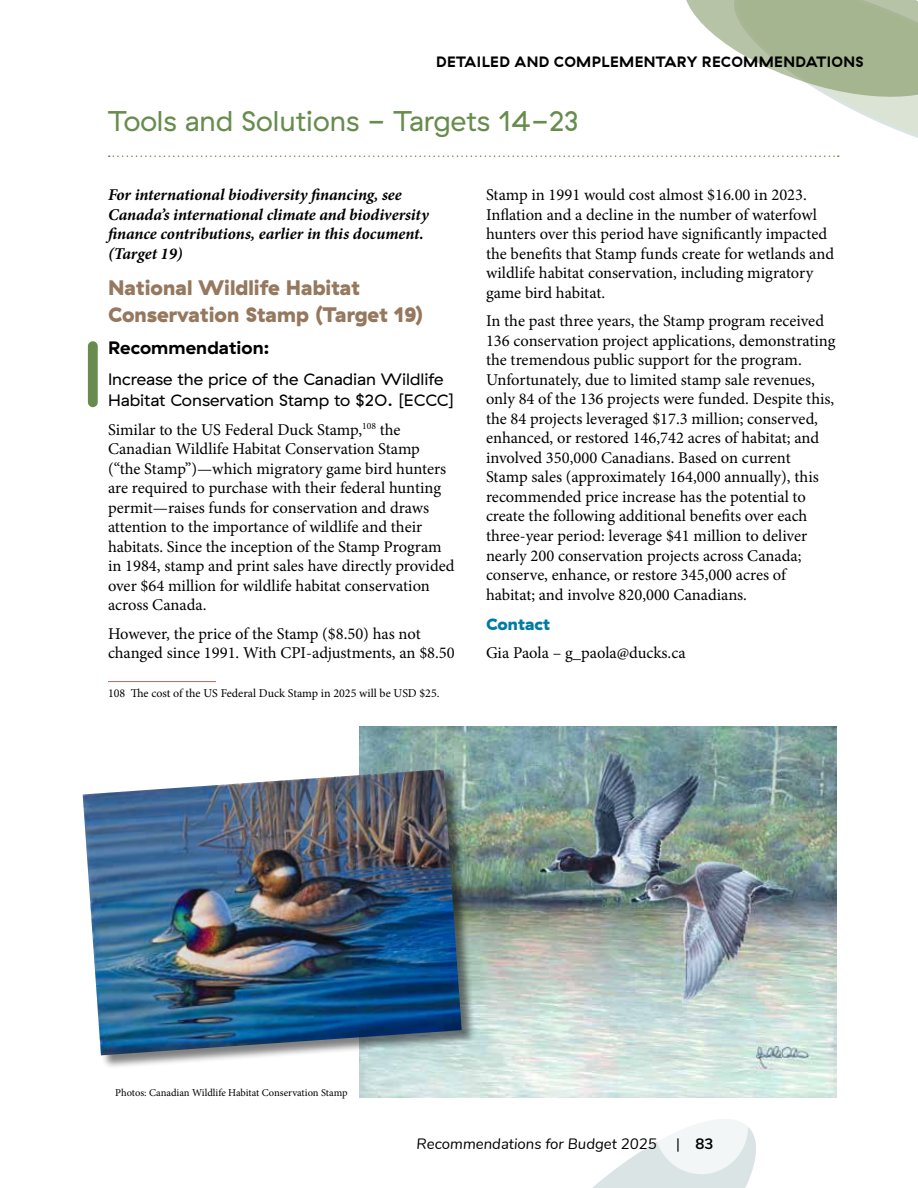
<style>
.page{position:relative;width:918px;height:1188px;background:#fff}
.page>*{position:absolute;margin:0;border:0;box-sizing:border-box;transform-origin:0 0}
.t1{font:28.5px "GT Haptik";color:#678c4d}
.t2{font:900 21px/27.2px "GT Haptik";color:#95785e}
.t3{font:700 18px "GT Haptik";color:#000;scale:1.05 1}
.t4{font:16.5px/19.5px "Minion Pro";color:#000}
.t5{font:italic 700 16.5px/19.5px "Minion Pro";letter-spacing:-.005em;color:#000}
.t6{font:16.5px/21.3px "GT Haptik";color:#000;scale:1.05 1}
.t7{font:900 16.5px "GT Haptik";color:#007ca4;scale:1.05 1}
.t8{font:700 15px "GT Haptik";letter-spacing:.03em;color:#000}
.t9{font:italic 15px "Nunito";color:#000}
.t10{font:700 15px "Nunito";color:#000}
.t11{font:12px "Minion Pro";color:#000}
.t12{font:10.5px "Minion Pro";letter-spacing:-.005em;color:#000}
.s1{font-weight:400}
</style>
<div class="page">
<svg style="left:592px;top:1127px;width:164px;height:61px"></svg>
<div style="left:655px;top:1079px;width:93px;height:95px;background:#f3f6f6;border-radius:50%"></div>
<hr style="left:108px;top:681px;width:108px;height:1px;background:#b56761">
<svg style="left:109px;top:0;width:809px;height:157px"></svg>
<div style="left:88px;top:341px;width:10px;height:66px;background:#678c4d;border-radius:5px"></div>
<img style="left:360px;top:727px;width:477px;height:371px">
<div style="left:83px;top:770px;width:393px;height:300px;background:#000;opacity:.5"></div>
<img style="left:83px;top:769px;width:379px;height:286px">
<p class="t8" style="left:436px;top:53px;width:429px">DETAILED AND COMPLEMENTARY RECOMMENDATIONS</p>
<h1 class="t1" style="left:108px;top:104px;width:472px">Tools and Solutions - Targets 14-23</h1>
<p class="t5" style="left:108px;top:185px;width:322px">For international biodiversity financing, see Canada’s international climate and biodiversity finance contributions, earlier in this document. (Target 19)</p>
<p class="t2" style="left:108px;top:274px;width:317px">National Wildlife Habitat<br>Conservation Stamp (Target 19)</p>
<p class="t3" style="left:108px;top:337px;width:155px">Recommendation:</p>
<p class="t6" style="left:108px;top:369px;width:331px">Increase the price of the Canadian Wildlife<br>Habitat Conservation Stamp to $20. [ECCC]</p>
<p class="t4" style="left:108px;top:420px;width:348px">Similar to the US Federal Duck Stamp,<sup>108</sup> the Canadian Wildlife Habitat Conservation Stamp (“the Stamp”)—which migratory game bird hunters are required to purchase with their federal hunting permit—raises funds for conservation and draws attention to the importance of wildlife and their habitats. Since the inception of the Stamp Program in 1984, stamp and print sales have directly provided over $64 million for wildlife habitat conservation across Canada.</p>
<p class="t4" style="left:108px;top:624px;width:348px">However, the price of the Stamp ($8.50) has not changed since 1991. With CPI-adjustments, an $8.50</p>
<p class="t11" style="left:108px;top:685px;width:333px">108 The cost of the US Federal Duck Stamp in 2025 will be USD $25.</p>
<p class="t4" style="left:486px;top:186px;width:350px">Stamp in 1991 would cost almost $16.00 in 2023.<br>Inflation and a decline in the number of waterfowl hunters over this period have significantly impacted the benefits that Stamp funds create for wetlands and wildlife habitat conservation, including migratory game bird habitat.</p>
<p class="t4" style="left:486px;top:312px;width:351px">In the past three years, the Stamp program received 136 conservation project applications, demonstrating the tremendous public support for the program.<br>Unfortunately, due to limited stamp sale revenues, only 84 of the 136 projects were funded. Despite this, the 84 projects leveraged $17.3 million; conserved, enhanced, or restored 146,742 acres of habitat; and involved 350,000 Canadians. Based on current Stamp sales (approximately 164,000 annually), this recommended price increase has the potential to create the following additional benefits over each three-year period: leverage $41 million to deliver nearly 200 conservation projects across Canada; conserve, enhance, or restore 345,000 acres of habitat; and involve 820,000 Canadians.</p>
<p class="t7" style="left:486px;top:613px;width:63px">Contact</p>
<p class="t4" style="left:486px;top:643px;width:201px">Gia Paola – g_paola@ducks.ca</p>
<p class="t12" style="left:115px;top:1085px;width:234px">Photos: Canadian Wildlife Habitat Conservation Stamp</p>
<p class="t9" style="left:417px;top:1134px;width:242px">Recommendations for Budget 2025</p>
<p class="t10" style="left:676px;top:1134px;width:39px"><span class="s1">|</span> 83</p>
</div>
